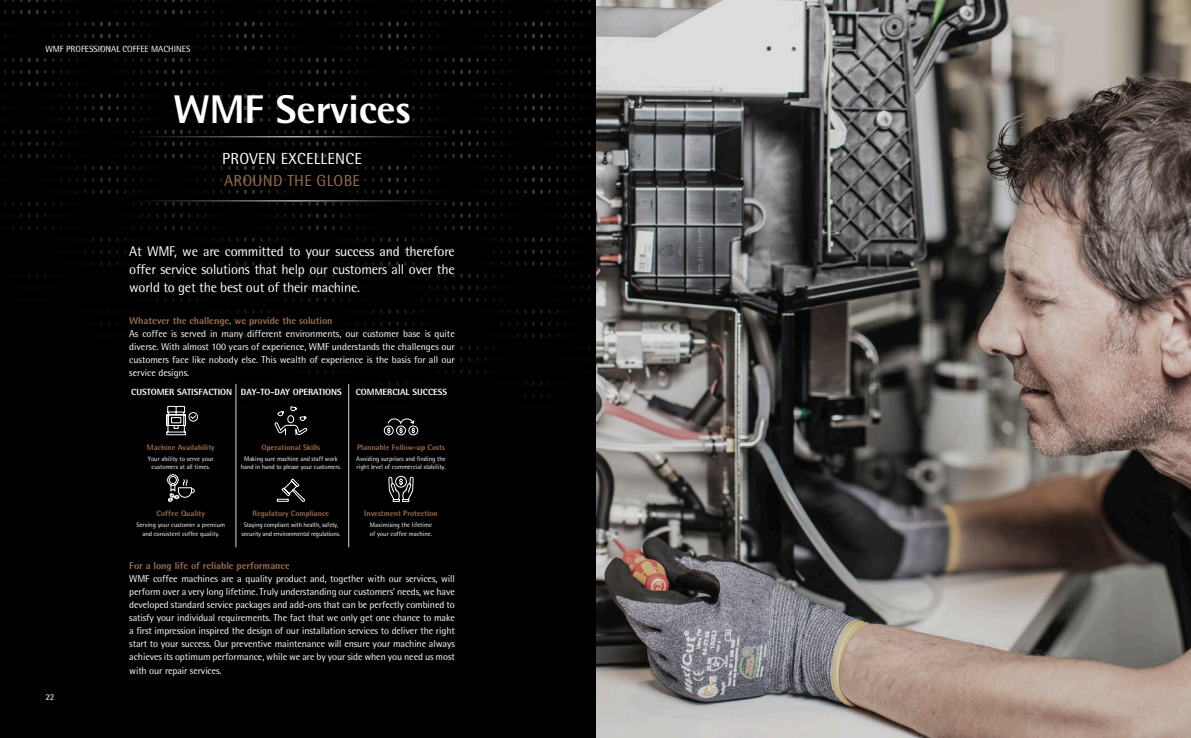
<style>
.page{position:relative;width:1191px;height:738px;background:#fff}
.page>*{position:absolute;margin:0;border:0;box-sizing:border-box;transform-origin:0 0}
.Heading_1_centered_4{font:700 40px "WMF Rotis";color:#fff}
.Heading_2_centered_1{font:16px/22px "WMF Rotis";letter-spacing:.02em;color:#fff}
.Intro_text_14pt_whit{font:14px/18px "WMF Rotis";letter-spacing:-.015em;color:#fff;text-align:justify}
.Body_text_left_10pt{font:10px/13px "WMF Rotis";letter-spacing:-.01em;color:#fff;text-align:justify}
.Body_text_left_10pt-2{font:700 10px "WMF Rotis";letter-spacing:-.005em;color:#996d4d}
.Table_text_body_cent{font:700 9px "WMF Rotis";color:#fff}
.Header_left_9pt_whit{font:9px "WMF Rotis";color:#fff}
.t1{font:700 7.9px "WMF Rotis";color:#996d4d}
.t2{font:6.6px/8.5px "WMF Rotis";color:#fff;text-align:center}
.t3{font:6.6px/8.5px "WMF Rotis";letter-spacing:-.02em;color:#fff;text-align:center}
.s1{color:#996d4d}
</style>
<div class="page">
<div style="left:0;top:0;width:1191px;height:737px;background:#000"></div>
<img style="left:596px;top:0;width:595px;height:737px">
<hr style="left:130px;top:136px;width:324px;height:1px;background:#fff">
<hr style="left:130px;top:200px;width:324px;height:1px;background:#fff">
<svg style="left:166px;top:406px;width:32px;height:29px"></svg>
<svg style="left:167px;top:474px;width:28px;height:27px"></svg>
<svg style="left:387px;top:418px;width:31px;height:17px"></svg>
<div style="left:384px;top:425px;width:9px;height:10px;border:1px solid #fff;border-radius:50%"></div>
<svg style="left:277px;top:478px;width:28px;height:23px"></svg>
<svg style="left:389px;top:475px;width:25px;height:26px"></svg>
<svg style="left:274px;top:406px;width:34px;height:30px"></svg>
<hr style="left:235px;top:384px;width:1px;height:163px;background:#d5d6d8">
<hr style="left:348px;top:384px;width:1px;height:163px;background:#d5d6d8">
<p class="Header_left_9pt_whit" style="left:45px;top:44px;width:146px">WMF PROFESSIONAL COFFEE MACHINES</p>
<p class="Heading_1_centered_4" style="left:173px;top:84px;width:239px">WMF Services</p>
<p class="Heading_2_centered_1" style="left:222px;top:147px;width:141px">PROVEN EXCELLENCE<br><span class="s1">AROUND THE GLOBE</span></p>
<p class="Intro_text_14pt_whit" style="left:129px;top:242px;width:327px">At WMF, we are committed to your success and therefore offer service solutions that help our customers all over the world to get the best out of their machine.</p>
<p class="Body_text_left_10pt-2" style="left:129px;top:314px;width:205px">Whatever the challenge, we provide the solution</p>
<p class="Body_text_left_10pt" style="left:129px;top:327px;width:327px">As coffee is served in many different environments, our customer base is quite diverse. With almost 100 years of experience, WMF understands the challenges our customers face like nobody else. This wealth of experience is the basis for all our service designs.</p>
<p class="Table_text_body_cent" style="left:131px;top:386px;width:102px">CUSTOMER SATISFACTION</p>
<p class="Table_text_body_cent" style="left:241px;top:386px;width:102px">DAY-TO-DAY OPERATIONS</p>
<p class="Table_text_body_cent" style="left:356px;top:386px;width:93px">COMMERCIAL SUCCESS</p>
<p class="t1" style="left:147px;top:441px;width:69px">Machine Availability</p>
<p class="t2" style="left:148px;top:453px;width:67px">Your ability to serve your customers at all times.</p>
<p class="t1" style="left:157px;top:508px;width:50px">Coffee Quality</p>
<p class="t2" style="left:136px;top:520px;width:90px">Serving your customer a premium and consistent coffee quality.</p>
<p class="t1" style="left:262px;top:441px;width:60px">Operational Skills</p>
<p class="t2" style="left:241px;top:453px;width:102px">Making sure machine and staff work hand in hand to please your customers.</p>
<p class="t1" style="left:357px;top:441px;width:89px">Plannable Follow-up Costs</p>
<p class="t2" style="left:356px;top:453px;width:91px;text-align:left">Avoiding surprises and finding the right level of commercial stability.</p>
<p class="t1" style="left:252px;top:508px;width:78px">Regulatory Compliance</p>
<p class="t3" style="left:242px;top:520px;width:100px">Staying compliant with health, safety, security and environmental regulations.</p>
<p class="t1" style="left:364px;top:508px;width:75px">Investment Protection</p>
<p class="t2" style="left:370px;top:520px;width:64px">Maximising the lifetime</p>
<p class="t2" style="left:370px;top:529px;width:64px">of your coffee machine.</p>
<p class="Header_left_9pt_whit" style="left:45px;top:690px;width:11px">22</p>
<p class="Body_text_left_10pt-2" style="left:129px;top:559px;width:162px">For a long life of reliable performance</p>
<p class="Body_text_left_10pt" style="left:129px;top:572px;width:327px">WMF coffee machines are a quality product and, together with our services, will perform over a very long lifetime. Truly understanding our customers’ needs, we have developed standard service packages and add-ons that can be perfectly combined to satisfy your individual requirements. The fact that we only get one chance to make a first impression inspired the design of our installation services to deliver the right start to your success. Our preventive maintenance will ensure your machine always achieves its optimum performance, while we are by your side when you need us most with our repair services.</p>
</div>
